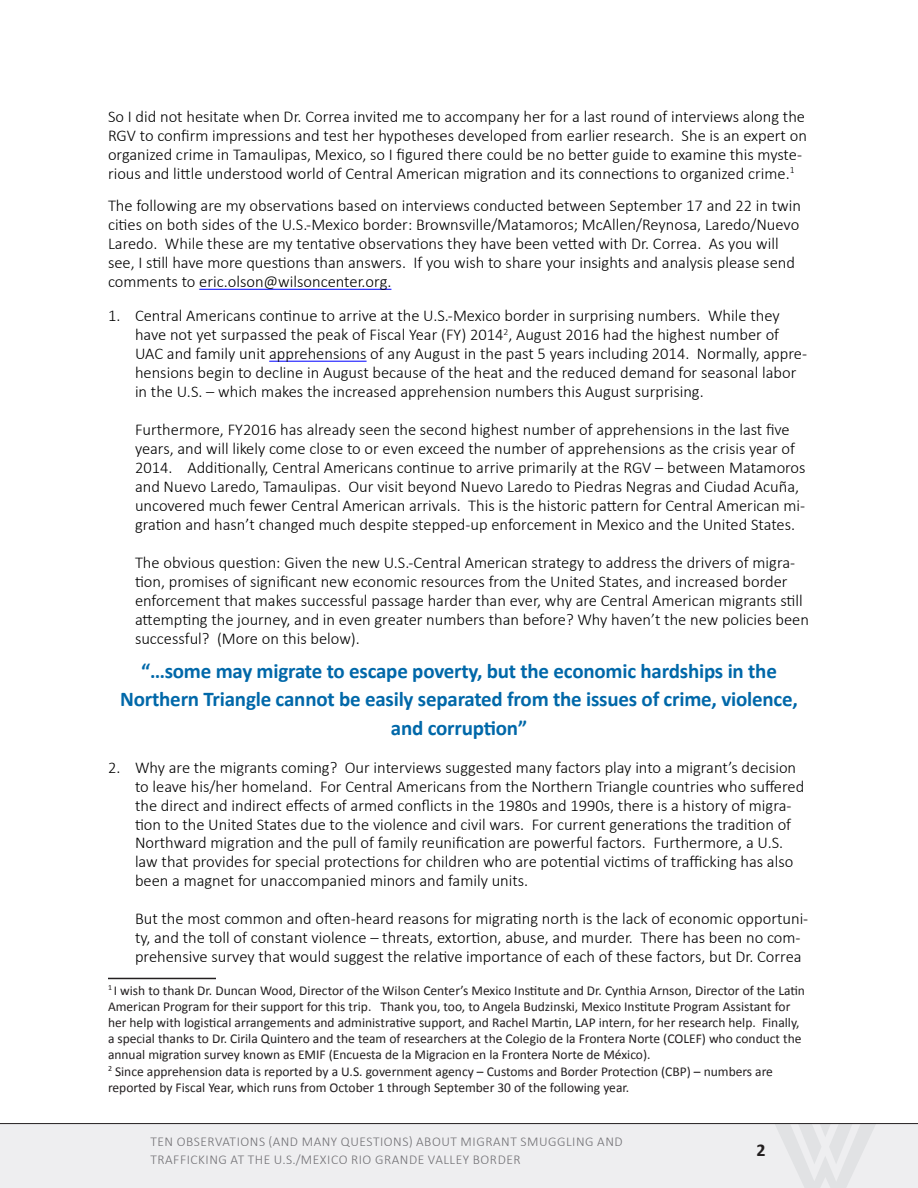
<style>
.page{position:relative;width:918px;height:1188px;background:#fff}
.page>*{position:absolute;margin:0;border:0;box-sizing:border-box;transform-origin:0 0}
.t1{font:700 21px/28.5px "Calibri";letter-spacing:-.01em;color:#0068a9;text-align:center}
.t2{font:700 18px "Calibri";color:#231f20}
.t3{font:300 16.5px/19px "Calibri";color:#000}
.t4{font:13.5px/16.2px "Calibri";color:#231f20}
.t5{font:300 13.5px/18px "Calibri";letter-spacing:.04em;color:#717074}
</style>
<div class="page">
<div style="left:0;top:1124px;width:918px;height:64px;background:#eeeef0"></div>
<svg style="left:774px;top:1124px;width:102px;height:64px"></svg>
<hr style="left:0;top:1123px;width:918px;height:1px;background:#231f20">
<hr style="left:199px;top:289px;width:192px;height:1px;background:#00f">
<hr style="left:269px;top:361px;width:98px;height:1px;background:#00f">
<hr style="left:108px;top:978px;width:108px;height:1px;background:#231f20">
<p class="t3" style="left:108px;top:107px;width:700px">So I did not hesitate when Dr. Correa invited me to accompany her for a last round of interviews along the RGV to confirm impressions and test her hypotheses developed from earlier research. She is an expert on organized crime in Tamaulipas, Mexico, so I figured there could be no better guide to examine this myste&shy;rious and little understood world of Central American migration and its connections to organized crime.<sup>1</sup></p>
<p class="t3" style="left:108px;top:196px;width:694px">The following are my observations based on interviews conducted between September 17 and 22 in twin cities on both sides of the U.S.-Mexico border: Brownsville/Matamoros; McAllen/Reynosa, Laredo/Nuevo Laredo. While these are my tentative observations they have been vetted with Dr. Correa. As you will see, I still have more questions than answers. If you wish to share your insights and analysis please send comments to eric.olson@wilsoncenter.org.</p>
<p class="t3" style="left:135px;top:306px;width:674px;text-indent:-27px">1. Central Americans continue to arrive at the U.S.-Mexico border in surprising numbers. While they have not yet surpassed the peak of Fiscal Year (FY) 2014<sup>2</sup>, August 2016 had the highest number of UAC and family unit apprehensions of any August in the past 5 years including 2014. Normally, appre&shy;hensions begin to decline in August because of the heat and the reduced demand for seasonal labor in the U.S. – which makes the increased apprehension numbers this August surprising.</p>
<p class="t3" style="left:135px;top:420px;width:672px">Furthermore, FY2016 has already seen the second highest number of apprehensions in the last five years, and will likely come close to or even exceed the number of apprehensions as the crisis year of 2014. Additionally, Central Americans continue to arrive primarily at the RGV – between Matamoros and Nuevo Laredo, Tamaulipas. Our visit beyond Nuevo Laredo to Piedras Negras and Ciudad Acuña, uncovered much fewer Central American arrivals. This is the historic pattern for Central American mi&shy;gration and hasn’t changed much despite stepped-up enforcement in Mexico and the United States.</p>
<p class="t3" style="left:135px;top:553px;width:675px">The obvious question: Given the new U.S.-Central American strategy to address the drivers of migra&shy;tion, promises of significant new economic resources from the United States, and increased border enforcement that makes successful passage harder than ever, why are Central American migrants still attempting the journey, and in even greater numbers than before? Why haven’t the new policies been successful? (More on this below).</p>
<p class="t1" style="left:120px;top:657px;width:679px">“…some may migrate to escape poverty, but the economic hardships in the<br>Northern Triangle cannot be easily separated from the issues of crime, violence, and corruption”</p>
<p class="t3" style="left:135px;top:757px;width:671px;text-indent:-27px">2. Why are the migrants coming? Our interviews suggested many factors play into a migrant’s decision to leave his/her homeland. For Central Americans from the Northern Triangle countries who suffered the direct and indirect effects of armed conflicts in the 1980s and 1990s, there is a history of migra&shy;tion to the United States due to the violence and civil wars. For current generations the tradition of Northward migration and the pull of family reunification are powerful factors. Furthermore, a U.S. law that provides for special protections for children who are potential victims of trafficking has also been a magnet for unaccompanied minors and family units.</p>
<p class="t3" style="left:135px;top:909px;width:675px">But the most common and often-heard reasons for migrating north is the lack of economic opportuni&shy;ty, and the toll of constant violence – threats, extortion, abuse, and murder. There has been no com&shy;prehensive survey that would suggest the relative importance of each of these factors, but Dr. Correa</p>
<p class="t4" style="left:108px;top:982px;width:698px"><sup>1</sup> I wish to thank Dr. Duncan Wood, Director of the Wilson Center’s Mexico Institute and Dr. Cynthia Arnson, Director of the Latin American Program for their support for this trip. Thank you, too, to Angela Budzinski, Mexico Institute Program Assistant for her help with logistical arrangements and administrative support, and Rachel Martin, LAP intern, for her research help. Finally, a special thanks to Dr. Cirila Quintero and the team of researchers at the Colegio de la Frontera Norte (COLEF) who conduct the annual migration survey known as EMIF (Encuesta de la Migracion en la Frontera Norte de México).</p>
<p class="t4" style="left:108px;top:1063px;width:667px"><sup>2</sup> Since apprehension data is reported by a U.S. government agency – Customs and Border Protection (CBP) – numbers are reported by Fiscal Year, which runs from October 1 through September 30 of the following year.</p>
<p class="t5" style="left:150px;top:1132px;width:474px">TEN OBSERVATIONS (AND MANY QUESTIONS) ABOUT MIGRANT SMUGGLING AND<br>TRAFFICKING AT THE U.S./MEXICO RIO GRANDE VALLEY BORDER</p>
<p class="t2" style="left:757px;top:1139px;width:11px">2</p>
</div>
